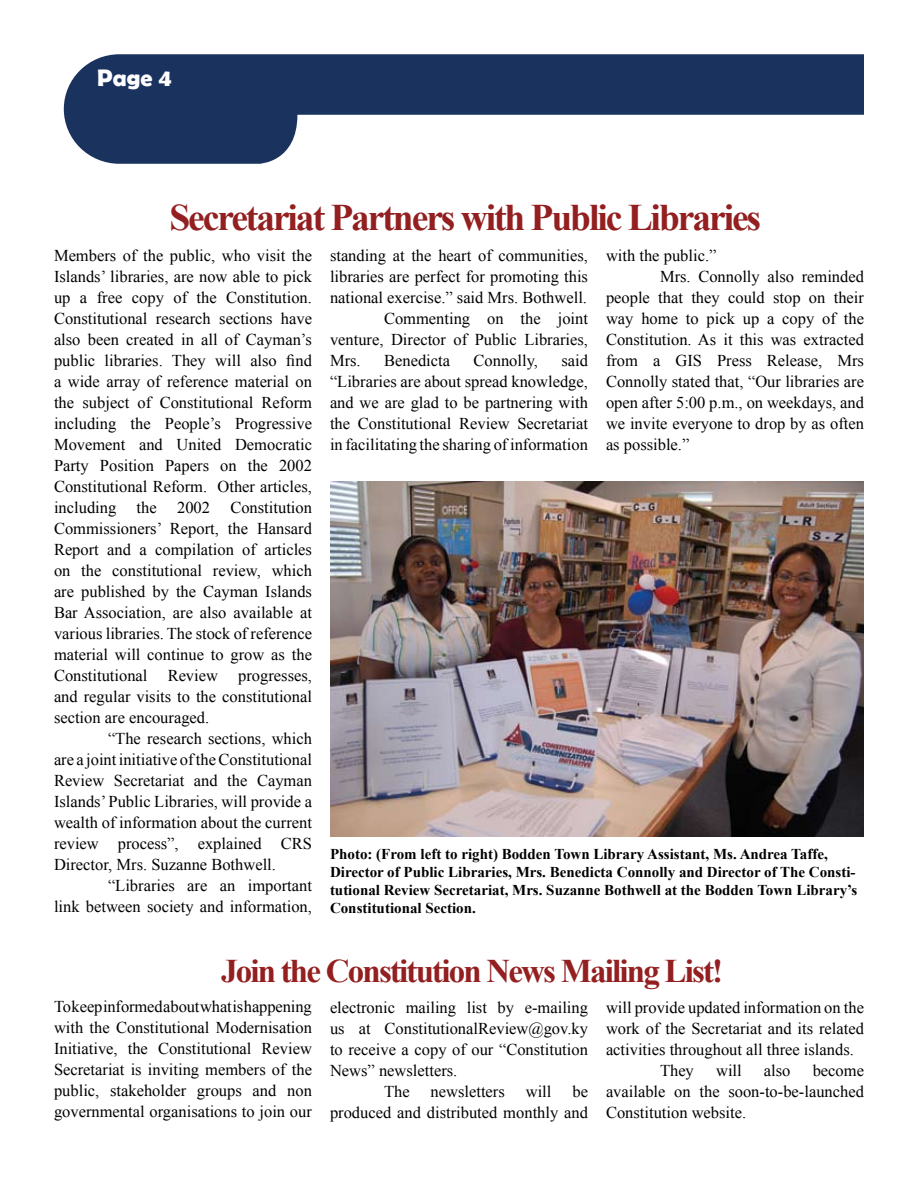
<style>
.page{position:relative;width:918px;height:1188px;background:#fff}
.page>*{position:absolute;margin:0;border:0;box-sizing:border-box;transform-origin:0 0}
.t1{font:700 37.5px "Times New Roman";letter-spacing:-.055em;color:#931f20}
.t2{font:700 33px "Times New Roman";letter-spacing:-.055em;color:#931f20}
.t3{font:700 24px "Berlin Sans FB Demi";color:#fff}
.t4{font:16.5px/21px "Times New Roman";color:#000;text-align:justify}
.t5{font:700 15px/18px "Times New Roman";color:#000}
</style>
<div class="page">
<svg style="left:64px;top:54px;width:800px;height:110px;fill:#1a325e"></svg>
<img style="left:330px;top:481px;width:534px;height:355px">
<h3 class="t3" style="left:97px;top:64px;width:76px">Page 4</h3>
<h1 class="t1" style="left:169px;top:191px;width:593px">Secretariat Partners with Public Libraries</h1>
<p class="t4" style="left:54px;top:245px;width:260px">Members of the public, who visit the Islands’ libraries, are now able to pick up a free copy of the Constitution.<br>Constitutional research sections have also been created in all of Cayman’s public libraries. They will also find a wide array of reference material on the subject of Constitutional Reform including the People’s Progressive Movement and United Democratic Party Position Papers on the 2002<br>Constitutional Reform. Other articles, including the 2002 Constitution Commissioners’ Report, the Hansard Report and a compilation of articles on the constitutional review, which are published by the Cayman Islands Bar Association, are also available at various libraries. The stock of reference material will continue to grow as the Constitutional Review progresses, and regular visits to the constitutional section are encouraged.</p>
<p class="t4" style="left:54px;top:728px;width:260px;text-indent:54px">“The research sections, which are a joint initiative of the Constitutional Review Secretariat and the Cayman Islands’ Public Libraries, will provide a wealth of information about the current review process”, explained CRS Director, Mrs. Suzanne Bothwell.</p>
<p class="t4" style="left:54px;top:875px;width:260px;text-align:right">“Libraries are an important<br>link between society and information,</p>
<p class="t4" style="left:330px;top:245px;width:260px">standing at the heart of communities,</p>
<p class="t4" style="left:330px;top:266px;width:260px">libraries are perfect for promoting this</p>
<p class="t4" style="left:330px;top:287px;width:259px">national exercise.” said Mrs. Bothwell.</p>
<p class="t4" style="left:384px;top:308px;width:206px">Commenting on the joint</p>
<p class="t4" style="left:330px;top:329px;width:260px">venture, Director of Public Libraries,</p>
<p class="t4" style="left:330px;top:350px;width:32px">Mrs.</p>
<p class="t4" style="left:384px;top:350px;width:67px">Benedicta</p>
<p class="t4" style="left:474px;top:350px;width:66px">Connolly,</p>
<p class="t4" style="left:606px;top:245px;width:112px">with the public.”</p>
<p class="t4" style="left:660px;top:266px;width:206px">Mrs. Connolly also reminded</p>
<p class="t4" style="left:606px;top:287px;width:259px">people that they could stop on their</p>
<p class="t4" style="left:606px;top:308px;width:260px">way home to pick up a copy of the</p>
<p class="t4" style="left:606px;top:329px;width:260px">Constitution. As it this was extracted</p>
<p class="t4" style="left:606px;top:350px;width:259px">from a GIS Press Release, Mrs</p>
<p class="t4" style="left:606px;top:371px;width:260px">Connolly stated that, “Our libraries are</p>
<p class="t4" style="left:606px;top:392px;width:259px">open after 5:00 p.m., on weekdays, and</p>
<p class="t4" style="left:606px;top:413px;width:260px">we invite everyone to drop by as often</p>
<p class="t4" style="left:606px;top:434px;width:85px">as possible.”</p>
<p class="t4" style="left:330px;top:350px;width:260px;text-indent:231px">said “Libraries are about spread knowledge, and we are glad to be partnering with the Constitutional Review Secretariat in facilitating the sharing of information</p>
<p class="t5" style="left:330px;top:844px;width:529px">Photo: (From left to right) Bodden Town Library Assistant, Ms. Andrea Taffe, Director of Public Libraries, Mrs. Benedicta Connolly and Director of The Consti&shy;tutional Review Secretariat, Mrs. Suzanne Bothwell at the Bodden Town Library’s Constitutional Section.</p>
<h2 class="t2" style="left:221px;top:948px;width:504px">Join the Constitution News Mailing List!</h2>
<p class="t4" style="left:54px;top:996px;width:260px">To keep informed about what is happening with the Constitutional Modernisation Initiative, the Constitutional Review Secretariat is inviting members of the public, stakeholder groups and non governmental organisations to join our</p>
<p class="t4" style="left:330px;top:997px;width:260px">electronic mailing list by e-mailing</p>
<p class="t4" style="left:606px;top:997px;width:259px">will provide updated information on the</p>
<p class="t4" style="left:606px;top:1018px;width:260px">work of the Secretariat and its related</p>
<p class="t4" style="left:606px;top:1039px;width:249px">activities throughout all three islands.</p>
<p class="t4" style="left:660px;top:1060px;width:35px">They</p>
<p class="t4" style="left:716px;top:1060px;width:27px">will</p>
<p class="t4" style="left:764px;top:1060px;width:28px">also</p>
<p class="t4" style="left:330px;top:1018px;width:260px">us at ConstitutionalReview@gov.ky</p>
<p class="t4" style="left:330px;top:1039px;width:259px">to receive a copy of our “Constitution</p>
<p class="t4" style="left:330px;top:1060px;width:129px">News” newsletters.</p>
<p class="t4" style="left:384px;top:1081px;width:27px">The</p>
<p class="t4" style="left:431px;top:1081px;width:76px">newsletters</p>
<p class="t4" style="left:526px;top:1081px;width:27px">will</p>
<p class="t4" style="left:606px;top:1060px;width:260px;text-indent:207px">become available on the soon-to-be-launched Constitution website.</p>
<p class="t4" style="left:330px;top:1081px;width:260px;text-align:right">be<br>produced and distributed monthly and</p>
</div>
